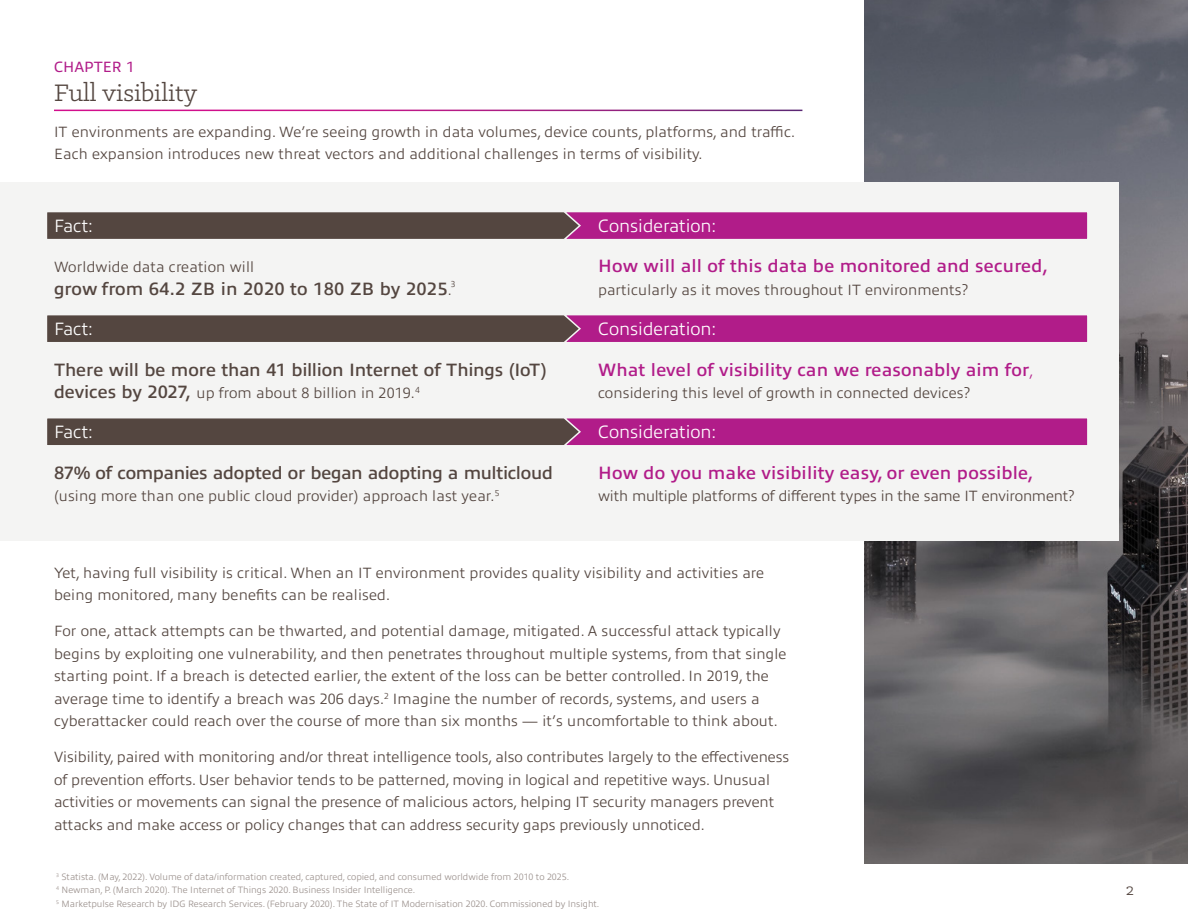
<style>
.page{position:relative;width:1188px;height:918px;background:#fff}
.page>*{position:absolute;margin:0;border:0;box-sizing:border-box;transform-origin:0 0}
.H1_RULE_-_TOC{font:27px "Klinic Slab";color:#544640}
.Body{font:600 18px "Allumi Pro";letter-spacing:.01em;color:#b11c89}
.Body-2{font:600 18px "Allumi Pro";letter-spacing:-.01em;color:#544640}
.t1{font:300 18px "Allumi Pro";color:#fff}
.Body-3{font:600 18px "Allumi Pro";letter-spacing:.01em;color:#544640}
.t2{font:18px "Klinic Slab";color:#544640}
.Body-4{font:300 15px/22.5px "Allumi Pro";letter-spacing:.01em;color:#544640}
.Body-5{font:300 15px "Allumi Pro";letter-spacing:-.01em;color:#544640}
.Chapter_name{font:15px "Allumi Pro";color:#b11c89}
.IDG_source{font:300 9.3px "Allumi Pro";color:#9c928e}
.Body-6{font:300 8.7px "Allumi Pro";color:#544640}
.s1{font-weight:300;font-size:15px}
.s2{font-weight:600;font-size:18px}
</style>
<div class="page">
<img style="left:864px;top:0;width:324px;height:864px">
<div style="left:0;top:182px;width:1119px;height:359px;background:#f4f4f3"></div>
<div style="left:565px;top:211px;width:524px;height:29px;background:#b11c89;border:2px solid #f4f4f3"></div>
<svg style="left:47px;top:211px;width:535px;height:29px;background:#635450"></svg>
<div style="left:565px;top:314px;width:524px;height:29px;background:#b11c89;border:2px solid #f4f4f3"></div>
<svg style="left:47px;top:314px;width:535px;height:29px;background:#635450"></svg>
<div style="left:565px;top:417px;width:524px;height:30px;background:#b11c89;border:2px solid #f4f4f3"></div>
<svg style="left:47px;top:417px;width:535px;height:30px;background:#685956"></svg>
<p class="Chapter_name" style="left:54px;top:56px;width:82px">CHAPTER 1</p>
<p class="H1_RULE_-_TOC" style="left:54px;top:76px;width:145px">Full visibility</p>
<p class="Body-4" style="left:54px;top:119px;width:743px">IT environments are expanding. We’re seeing growth in data volumes, device counts, platforms, and traffic.<br>Each expansion introduces new threat vectors and additional challenges in terms of visibility.</p>
<h2 class="t1" style="left:54px;top:213px;width:40px">Fact:</h2>
<h2 class="t1" style="left:598px;top:213px;width:120px">Consideration:</h2>
<p class="Body-4" style="left:54px;top:255px;width:202px">Worldwide data creation will</p>
<p class="Body-3" style="left:54px;top:276px;width:399px">grow from 64.2 ZB in 2020 to 180 ZB by 2025<span class="s1">.</span></p>
<p class="Body-6" style="left:451px;top:278px;width:6px">3</p>
<p class="Body" style="left:598px;top:253px;width:451px">How will all of this data be monitored and secured,</p>
<p class="Body-4" style="left:598px;top:277px;width:372px">particularly as it moves throughout IT environments?</p>
<h2 class="t1" style="left:54px;top:316px;width:40px">Fact:</h2>
<h2 class="t1" style="left:598px;top:316px;width:120px">Consideration:</h2>
<p class="Body-2" style="left:54px;top:356px;width:494px">There will be more than 41 billion Internet of Things (IoT)</p>
<p class="Body-4" style="left:54px;top:380px;width:367px"><span class="s2">devices by 2027,</span> up from about 8 billion in 2019.<sup>4</sup></p>
<p class="Body" style="left:598px;top:356px;width:437px">What level of visibility can we reasonably aim for<span class="s1">,</span></p>
<p class="Body-4" style="left:598px;top:380px;width:374px">considering this level of growth in connected devices?</p>
<h2 class="t1" style="left:54px;top:419px;width:40px">Fact:</h2>
<h2 class="t1" style="left:598px;top:419px;width:120px">Consideration:</h2>
<p class="Body-2" style="left:54px;top:459px;width:501px">87% of companies adopted or began adopting a multicloud</p>
<p class="Body-4" style="left:54px;top:484px;width:447px">(using more than one public cloud provider) approach last year.<sup>5</sup></p>
<p class="Body" style="left:598px;top:459px;width:437px">How do you make visibility easy, or even possible,</p>
<p class="Body-5" style="left:598px;top:485px;width:478px">with multiple platforms of different types in the same IT environment?</p>
<p class="Body-4" style="left:54px;top:560px;width:712px">Yet, having full visibility is critical. When an IT environment provides quality visibility and activities are being monitored, many benefits can be realised.</p>
<p class="Body-4" style="left:54px;top:619px;width:734px">For one, attack attempts can be thwarted, and potential damage, mitigated. A successful attack typically begins by exploiting one vulnerability, and then penetrates throughout multiple systems, from that single starting point. If a breach is detected earlier, the extent of the loss can be better controlled. In 2019, the average time to identify a breach was 206 days.<sup>2</sup> Imagine the number of records, systems, and users a cyberattacker could reach over the course of more than six months — it’s uncomfortable to think about.</p>
<p class="Body-4" style="left:54px;top:745px;width:737px">Visibility, paired with monitoring and/or threat intelligence tools, also contributes largely to the effectiveness of prevention efforts. User behavior tends to be patterned, moving in logical and repetitive ways. Unusual activities or movements can signal the presence of malicious actors, helping IT security managers prevent attacks and make access or policy changes that can address security gaps previously unnoticed.</p>
<p class="IDG_source" style="left:56px;top:870px;width:515px"><sup>3</sup> Statista. (May, 2022). Volume of data/information created, captured, copied, and consumed worldwide from 2010 to 2025.</p>
<p class="IDG_source" style="left:56px;top:884px;width:361px"><sup>4</sup> Newman, P. (March 2020). The Internet of Things 2020. Business Insider Intelligence.</p>
<p class="IDG_source" style="left:56px;top:897px;width:545px"><sup>5</sup> Marketpulse Research by IDG Research Services. (February 2020). The State of IT Modernisation 2020. Commissioned by Insight.</p>
<p class="t2" style="left:1126px;top:878px;width:10px">2</p>
</div>
